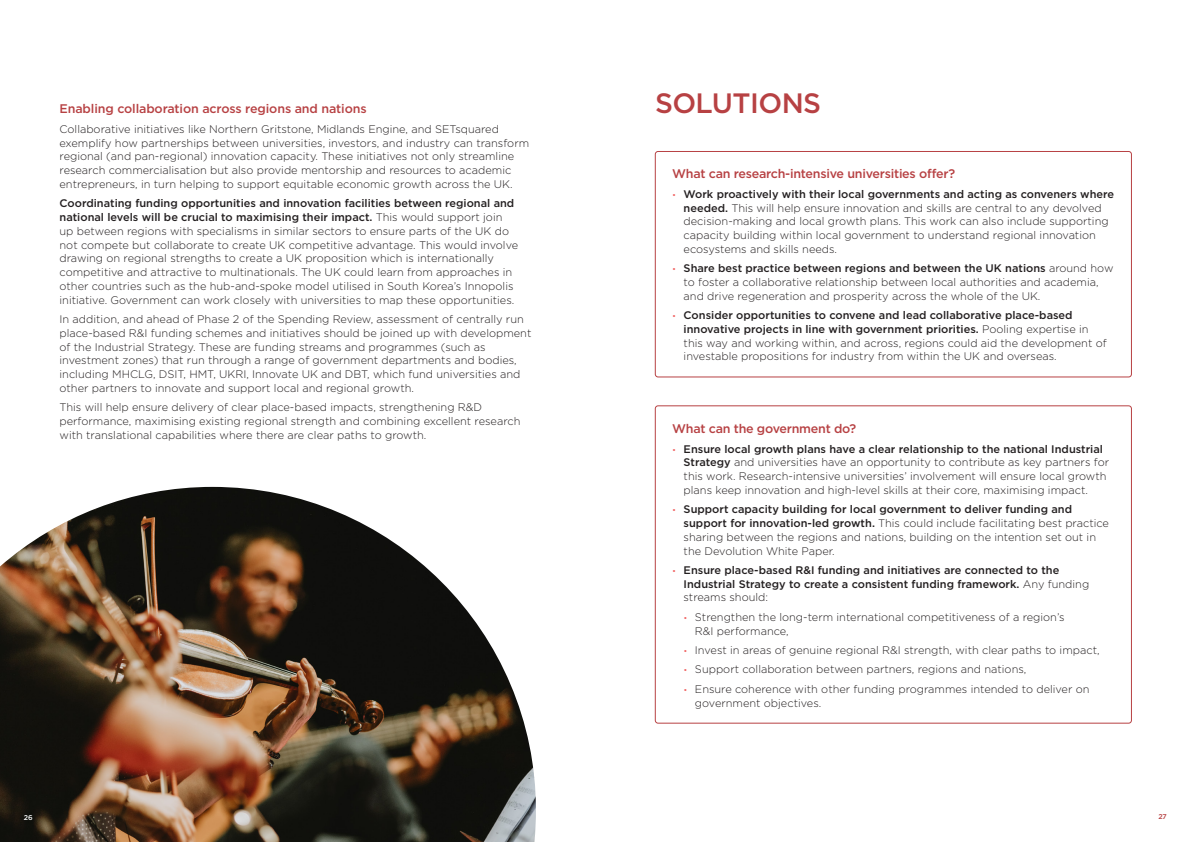
<style>
.page{position:relative;width:1191px;height:842px;background:#fff}
.page>*{position:absolute;margin:0;border:0;box-sizing:border-box;transform-origin:0 0}
.t1{font:500 28px "Gotham";letter-spacing:-.02em;color:#b74143}
.t2{font:500 12.5px "Gotham";letter-spacing:-.02em;color:#b74143}
.t3{font:300 11px/13.8px "Gotham";color:#231f20}
.t4{font:500 11px/13.8px "Gotham";color:#231f20}
.t5{font:500 7px "Gotham";color:#fff}
.t6{font:500 7px "Gotham";color:#b74143}
.s1{font-weight:500}
.s2{font-size:8.5px;color:#f16564}
.s3{font-weight:300;font-size:8.5px;color:#f16564}
.s4{font-weight:300}
</style>
<div class="page">
<img style="left:0;top:487px;width:536px;height:355px">
<div style="left:655px;top:151px;width:476px;height:226px;border:1px solid #b74143;border-radius:3px"></div>
<div style="left:655px;top:406px;width:476px;height:317px;border:1px solid #b74143;border-radius:3px"></div>
<p class="t2" style="left:60px;top:101px;width:309px">Enabling collaboration across regions and nations</p>
<p class="t3" style="left:60px;top:122px;width:471px">Collaborative initiatives like Northern Gritstone, Midlands Engine, and SETsquared exemplify how partnerships between universities, investors, and industry can transform regional (and pan-regional) innovation capacity. These initiatives not only streamline research commercialisation but also provide mentorship and resources to academic entrepreneurs, in turn helping to support equitable economic growth across the UK.</p>
<p class="t3" style="left:60px;top:196px;width:460px"><span class="s1">Coordinating funding opportunities and innovation facilities between regional and national levels will be crucial to maximising their impact.</span> This would support join up between regions with specialisms in similar sectors to ensure parts of the UK do not compete but collaborate to create UK competitive advantage. This would involve drawing on regional strengths to create a UK proposition which is internationally competitive and attractive to multinationals. The UK could learn from approaches in other countries such as the hub-and-spoke model utilised in South Korea’s Innopolis initiative. Government can work closely with universities to map these opportunities.</p>
<p class="t3" style="left:60px;top:312px;width:473px">In addition, and ahead of Phase 2 of the Spending Review, assessment of centrally run place-based R&amp;I funding schemes and initiatives should be joined up with development of the Industrial Strategy. These are funding streams and programmes (such as investment zones) that run through a range of government departments and bodies, including MHCLG, DSIT, HMT, UKRI, Innovate UK and DBT, which fund universities and other partners to innovate and support local and regional growth.</p>
<p class="t3" style="left:60px;top:400px;width:462px">This will help ensure delivery of clear place-based impacts, strengthening R&amp;D performance, maximising existing regional strength and combining excellent research with translational capabilities where there are clear paths to growth.</p>
<h1 class="t1" style="left:655px;top:85px;width:168px">SOLUTIONS</h1>
<p class="t2" style="left:672px;top:166px;width:284px">What can research-intensive universities offer?</p>
<p class="t3" style="left:683px;top:187px;width:432px;text-indent:-11px"><span class="s2">•</span> <span class="s1">Work proactively with their local governments and acting as conveners where needed.</span> This will help ensure innovation and skills are central to any devolved decision-making and local growth plans. This work can also include supporting capacity building within local government to understand regional innovation ecosystems and skills needs.</p>
<p class="t3" style="left:683px;top:261px;width:431px;text-indent:-11px"><span class="s2">•</span> <span class="s1">Share best practice between regions and between the UK nations</span> around how to foster a collaborative relationship between local authorities and academia, and drive regeneration and prosperity across the whole of the UK.</p>
<p class="t3" style="left:683px;top:308px;width:424px;text-indent:-11px"><span class="s2">•</span> <span class="s1">Consider opportunities to convene and lead collaborative place-based innovative projects in line with government priorities.</span> Pooling expertise in this way and working within, and across, regions could aid the development of investable propositions for industry from within the UK and overseas.</p>
<p class="t2" style="left:672px;top:421px;width:185px">What can the government do?</p>
<p class="t3" style="left:683px;top:441px;width:427px;text-indent:-11px"><span class="s2">•</span> <span class="s1">Ensure local growth plans have a clear relationship to the national Industrial Strategy</span> and universities have an opportunity to contribute as key partners for this work. Research-intensive universities’ involvement will ensure local growth plans keep innovation and high-level skills at their core, maximising impact.</p>
<p class="t3" style="left:683px;top:502px;width:427px;text-indent:-11px"><span class="s2">•</span> <span class="s1">Support capacity building for local government to deliver funding and support for innovation-led growth.</span> This could include facilitating best practice sharing between the regions and nations, building on the intention set out in the Devolution White Paper.</p>
<p class="t4" style="left:683px;top:563px;width:407px;text-indent:-11px"><span class="s3">•</span> Ensure place-based R&amp;I funding and initiatives are connected to the<br>Industrial Strategy to create a consistent funding framework. <span class="s4">Any funding streams should:</span></p>
<p class="t3" style="left:695px;top:610px;width:371px;text-indent:-11px"><span class="s2">•</span> Strengthen the long-term international competitiveness of a region’s<br>R&amp;I performance,</p>
<p class="t3" style="left:683px;top:643px;width:417px"><span class="s2">•</span> Invest in areas of genuine regional R&amp;I strength, with clear paths to impact,</p>
<p class="t3" style="left:683px;top:662px;width:344px"><span class="s2">•</span> Support collaboration between partners, regions and nations,</p>
<p class="t3" style="left:695px;top:682px;width:396px;text-indent:-11px"><span class="s2">•</span> Ensure coherence with other funding programmes intended to deliver on government objectives.</p>
<p class="t5" style="left:24px;top:812px;width:10px">26</p>
<p class="t6" style="left:1158px;top:812px;width:10px">27</p>
</div>
